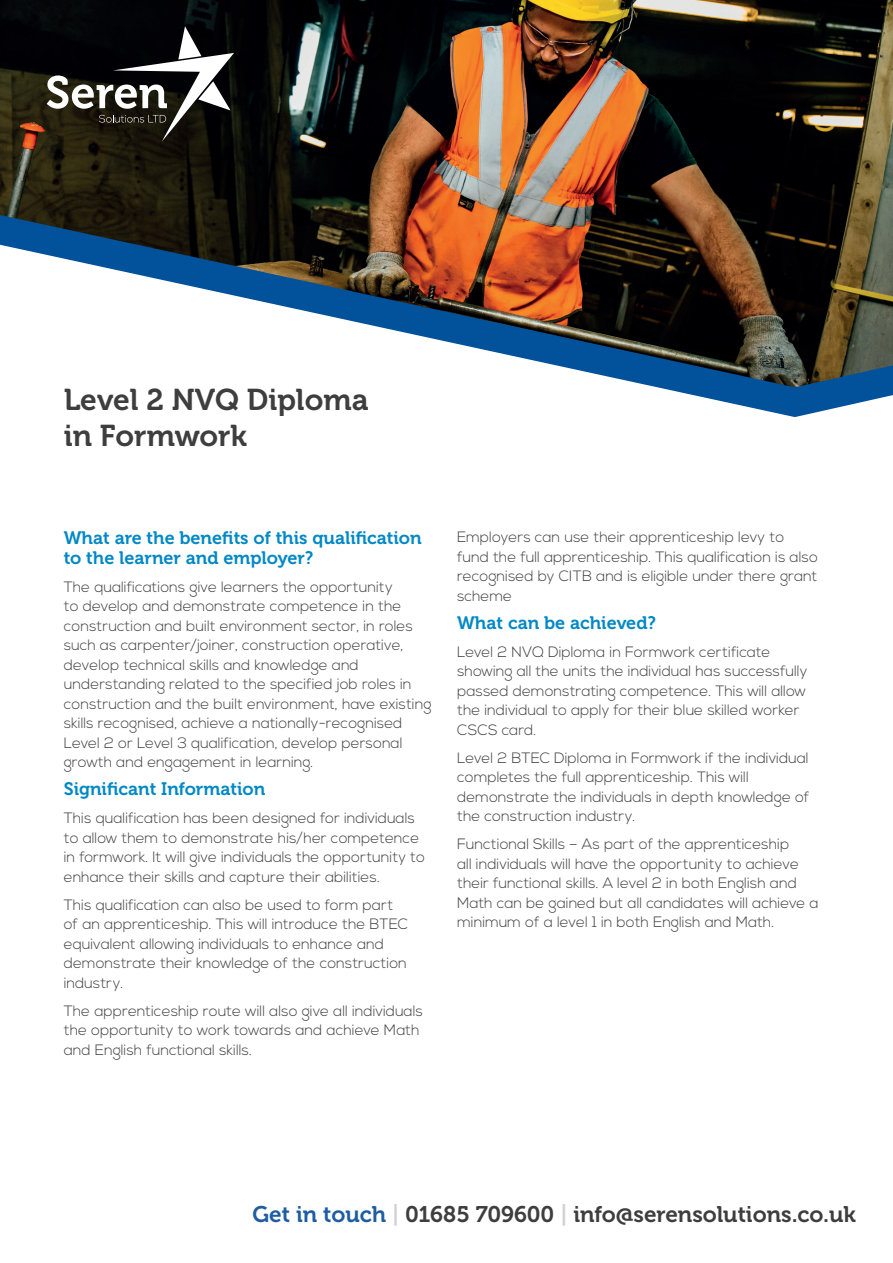
<style>
.page{position:relative;width:893px;height:1263px;background:#fff}
.page>*{position:absolute;margin:0;border:0;box-sizing:border-box;transform-origin:0 0}
.t1{font:30px/36px "Museo 700";color:#3e3e3f}
.t2{font:22.5px "Museo 700";color:#3e3e3f}
.t3{font:18px/19.5px "Museo 700";color:#0088c7}
.t4{font:300 15px/19.5px "Nexa";color:#3e3e3f}
.s1{color:#1f5ca3}
.s2{color:#d1d2d4}
</style>
<div class="page">
<svg style="left:656px;top:387px;width:237px;height:30px;fill:#01519b"></svg>
<img style="left:0;top:0;width:893px;height:387px">
<svg style="left:47px;top:26px;width:187px;height:116px"></svg>
<h1 class="t1" style="left:64px;top:382px;width:306px">Level 2 NVQ Diploma in Formwork</h1>
<p class="t3" style="left:64px;top:529px;width:359px">What are the benefits of this qualification to the learner and employer?</p>
<p class="t4" style="left:64px;top:578px;width:369px">The qualifications give learners the opportunity<br>to develop and demonstrate competence in the construction and built environment sector, in roles such as carpenter/joiner, construction operative, develop technical skills and knowledge and understanding related to the specified job roles in construction and the built environment, have existing skills recognised, achieve a nationally-recognised Level 2 or Level 3 qualification, develop personal growth and engagement in learning.</p>
<p class="t3" style="left:64px;top:780px;width:203px">Significant Information</p>
<p class="t4" style="left:64px;top:809px;width:363px">This qualification has been designed for individuals to allow them to demonstrate his/her competence in formwork. It will give individuals the opportunity to enhance their skills and capture their abilities.</p>
<p class="t4" style="left:64px;top:896px;width:346px">This qualification can also be used to form part of an apprenticeship. This will introduce the BTEC equivalent allowing individuals to enhance and demonstrate their knowledge of the construction industry.</p>
<p class="t4" style="left:64px;top:1002px;width:361px">The apprenticeship route will also give all individuals the opportunity to work towards and achieve Math and English functional skills.</p>
<p class="t4" style="left:457px;top:528px;width:362px">Employers can use their apprenticeship levy to fund the full apprenticeship. This qualification is also recognised by CITB and is eligible under there grant scheme</p>
<p class="t3" style="left:457px;top:613px;width:200px">What can be achieved?</p>
<p class="t4" style="left:457px;top:642px;width:352px">Level 2 NVQ Diploma in Formwork certificate showing all the units the individual has successfully passed demonstrating competence. This will allow the individual to apply for their blue skilled worker CSCS card.</p>
<p class="t4" style="left:457px;top:748px;width:354px">Level 2 BTEC Diploma in Formwork if the individual completes the full apprenticeship. This will demonstrate the individuals in depth knowledge of the construction industry.</p>
<p class="t4" style="left:457px;top:835px;width:363px">Functional Skills – As part of the apprenticeship<br>all individuals will have the opportunity to achieve their functional skills. A level 2 in both English and Math can be gained but all candidates will achieve a minimum of a level 1 in both English and Math.</p>
<h2 class="t2" style="left:252px;top:1202px;width:605px"><span class="s1">Get in touch</span> <span class="s2">|</span> 01685 709600 <span class="s2">|</span> info@serensolutions.co.uk</h2>
</div>
